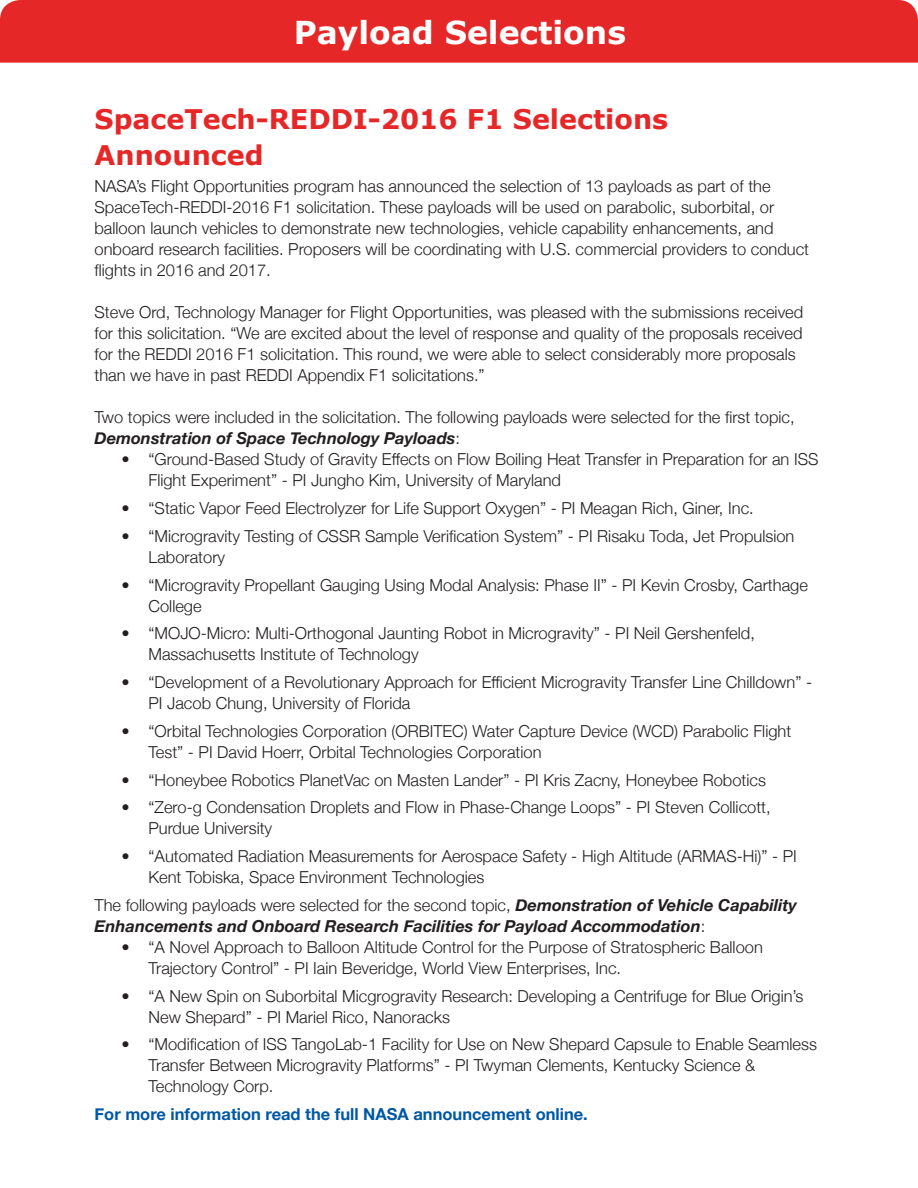
<style>
.page{position:relative;width:918px;height:1188px;background:#fff}
.page>*{position:absolute;margin:0;border:0;box-sizing:border-box;transform-origin:0 0}
.body{font:700 31.5px "Verdana";color:#fff}
.heading_1{font:700 27px/36px "Verdana";color:#e62727}
.body-2{font:300 16.5px/21px "Helvetica Neue";color:#231f20}
.body-3{font:italic 700 16.5px/21px "Helvetica Neue";color:#231f20}
.t1{font:700 16.5px "Helvetica Neue";color:#0058a4}
.s1{font-weight:700;font-style:italic}
.s2{font-weight:300;font-style:normal}
</style>
<div class="page">
<div style="left:0;top:0;width:918px;height:63px;background:#e62727"></div>
<p class="body" style="left:294px;top:10px;width:334px">Payload Selections</p>
<h1 class="heading_1" style="left:94px;top:100px;width:575px">SpaceTech-REDDI-2016 F1 Selections<br>Announced</h1>
<p class="body-2" style="left:94px;top:175px;width:716px">NASA’s Flight Opportunities program has announced the selection of 13 payloads as part of the SpaceTech-REDDI-2016 F1 solicitation. These payloads will be used on parabolic, suborbital, or balloon launch vehicles to demonstrate new technologies, vehicle capability enhancements, and onboard research facilities. Proposers will be coordinating with U.S. commercial providers to conduct flights in 2016 and 2017.</p>
<p class="body-2" style="left:94px;top:301px;width:710px">Steve Ord, Technology Manager for Flight Opportunities, was pleased with the submissions received for this solicitation. “We are excited about the level of response and quality of the proposals received for the REDDI 2016 F1 solicitation. This round, we were able to select considerably more proposals than we have in past REDDI Appendix F1 solicitations.”</p>
<p class="body-2" style="left:94px;top:406px;width:702px">Two topics were included in the solicitation. The following payloads were selected for the first topic,<br><span class="s1">Demonstration of Space Technology Payloads</span>:</p>
<p class="body-2" style="left:148px;top:448px;width:671px;text-indent:-27px">• “Ground-Based Study of Gravity Effects on Flow Boiling Heat Transfer in Preparation for an ISS<br>Flight Experiment” - PI Jungho Kim, University of Maryland</p>
<p class="body-2" style="left:122px;top:497px;width:634px">• “Static Vapor Feed Electrolyzer for Life Support Oxygen” - PI Meagan Rich, Giner, Inc.</p>
<p class="body-2" style="left:148px;top:524px;width:647px;text-indent:-27px">• “Microgravity Testing of CSSR Sample Verification System” - PI Risaku Toda, Jet Propulsion<br>Laboratory</p>
<p class="body-2" style="left:148px;top:573px;width:661px;text-indent:-27px">• “Microgravity Propellant Gauging Using Modal Analysis: Phase II” - PI Kevin Crosby, Carthage<br>College</p>
<p class="body-2" style="left:148px;top:622px;width:608px;text-indent:-27px">• “MOJO-Micro: Multi-Orthogonal Jaunting Robot in Microgravity” - PI Neil Gershenfeld,<br>Massachusetts Institute of Technology</p>
<p class="body-2" style="left:148px;top:671px;width:665px;text-indent:-27px">• “Development of a Revolutionary Approach for Efficient Microgravity Transfer Line Chilldown” -<br>PI Jacob Chung, University of Florida</p>
<p class="body-2" style="left:148px;top:719px;width:644px;text-indent:-27px">• “Orbital Technologies Corporation (ORBITEC) Water Capture Device (WCD) Parabolic Flight<br>Test” - PI David Hoerr, Orbital Technologies Corporation</p>
<p class="body-2" style="left:122px;top:768px;width:646px">• “Honeybee Robotics PlanetVac on Masten Lander” - PI Kris Zacny, Honeybee Robotics</p>
<p class="body-2" style="left:148px;top:796px;width:624px;text-indent:-27px">• “Zero-g Condensation Droplets and Flow in Phase-Change Loops” - PI Steven Collicott,<br>Purdue University</p>
<p class="body-2" style="left:148px;top:845px;width:650px;text-indent:-27px">• “Automated Radiation Measurements for Aerospace Safety - High Altitude (ARMAS-Hi)” - PI<br>Kent Tobiska, Space Environment Technologies</p>
<p class="body-3" style="left:94px;top:895px;width:704px"><span class="s2">The following payloads were selected for the second topic,</span> Demonstration of Vehicle Capability<br>Enhancements and Onboard Research Facilities for Payload Accommodation<span class="s2">:</span></p>
<p class="body-2" style="left:148px;top:935px;width:616px;text-indent:-27px">• “A Novel Approach to Balloon Altitude Control for the Purpose of Stratospheric Balloon<br>Trajectory Control” - PI Iain Beveridge, World View Enterprises, Inc.</p>
<p class="body-2" style="left:148px;top:984px;width:656px;text-indent:-27px">• “A New Spin on Suborbital Micgrogravity Research: Developing a Centrifuge for Blue Origin’s<br>New Shepard” - PI Mariel Rico, Nanoracks</p>
<p class="body-2" style="left:148px;top:1033px;width:670px;text-indent:-27px">• “Modification of ISS TangoLab-1 Facility for Use on New Shepard Capsule to Enable Seamless<br>Transfer Between Microgravity Platforms” - PI Twyman Clements, Kentucky Science &amp;<br>Technology Corp.</p>
<p class="t1" style="left:94px;top:1101px;width:495px">For more information read the full NASA announcement online.</p>
</div>
